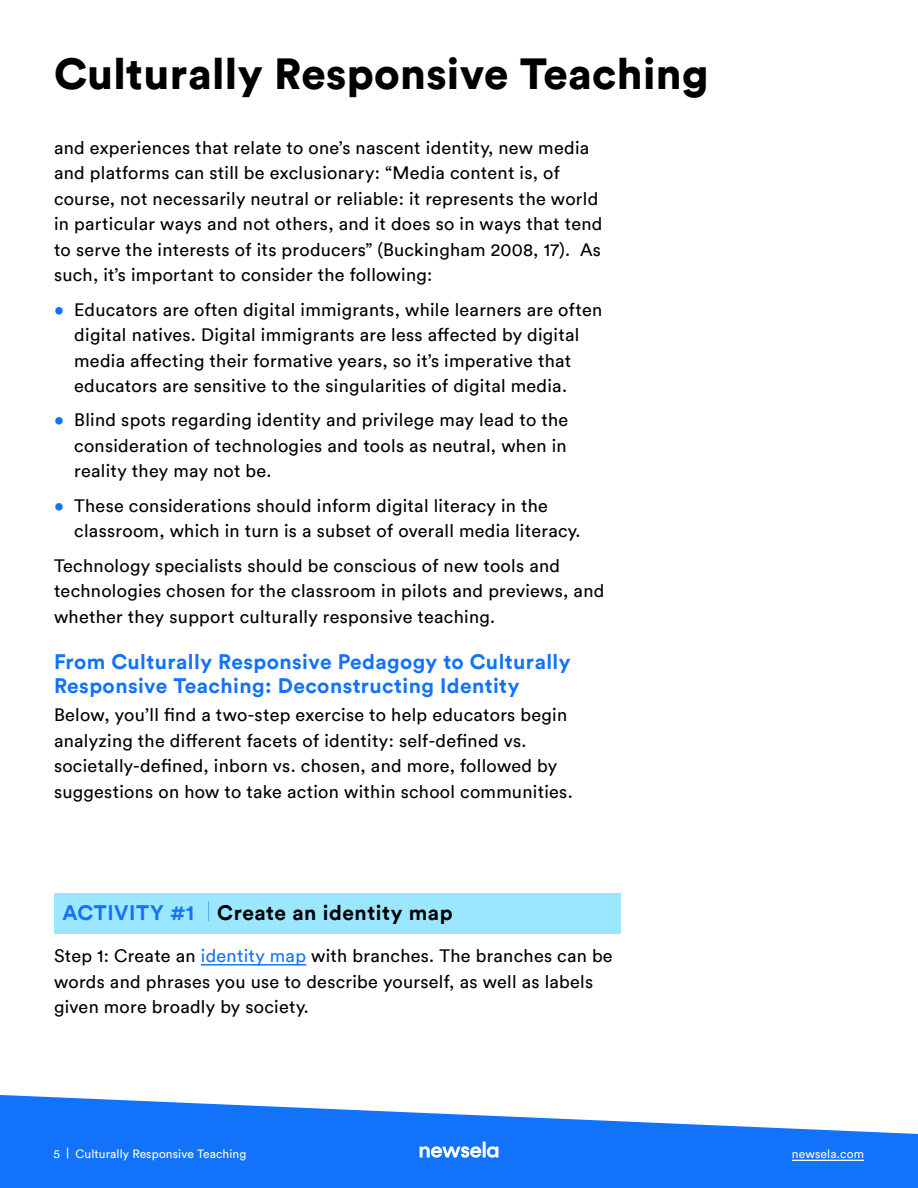
<style>
.page{position:relative;width:918px;height:1188px;background:#fff}
.page>*{position:absolute;margin:0;border:0;box-sizing:border-box;transform-origin:0 0}
.t1{font:900 43.5px "Circular";letter-spacing:.01em;color:#000}
.t2{font:700 21px/24px "Circular";letter-spacing:.02em;color:#1273fa}
.t3{font:700 21px "Circular";letter-spacing:.025em;color:#000}
.t4{font:18px/25.5px "Circular";letter-spacing:.015em;color:#000}
.t5{font:12px "Circular";letter-spacing:.01em;color:#fff}
.s1{color:#1273fa}
</style>
<div class="page">
<svg style="left:0;top:1095px;width:918px;height:93px;fill:#1273fa"></svg>
<svg style="left:420px;top:1142px;width:78px;height:16px"></svg>
<hr style="left:792px;top:1160px;width:72px;height:1px;background:#fff">
<div style="left:54px;top:893px;width:567px;height:41px;background:#9be7ff"></div>
<svg style="left:208px;top:901px;width:1px;height:20px"></svg>
<hr style="left:201px;top:964px;width:105px;height:2px;background:#1273fa">
<h1 class="t1" style="left:54px;top:45px;width:656px">Culturally Responsive Teaching</h1>
<p class="t4" style="left:54px;top:134px;width:550px">and experiences that relate to one’s nascent identity, new media and platforms can still be exclusionary: “Media content is, of course, not necessarily neutral or reliable: it represents the world in particular ways and not others, and it does so in ways that tend to serve the interests of its producers” (Buckingham 2008, 17). As such, it’s important to consider the following:</p>
<p class="t4" style="left:74px;top:296px;width:529px;text-indent:-20px"><span class="s1">•</span> Educators are often digital immigrants, while learners are often digital natives. Digital immigrants are less affected by digital media affecting their formative years, so it’s imperative that educators are sensitive to the singularities of digital media.</p>
<p class="t4" style="left:74px;top:407px;width:496px;text-align:justify;text-indent:-20px"><span class="s1">•</span> Blind spots regarding identity and privilege may lead to the consideration of technologies and tools as neutral, when in reality they may not be.</p>
<p class="t4" style="left:74px;top:493px;width:508px;text-indent:-20px"><span class="s1">•</span> These considerations should inform digital literacy in the classroom, which in turn is a subset of overall media literacy.</p>
<p class="t4" style="left:54px;top:553px;width:552px">Technology specialists should be conscious of new tools and technologies chosen for the classroom in pilots and previews, and whether they support culturally responsive teaching.</p>
<p class="t2" style="left:54px;top:649px;width:518px">From Culturally Responsive Pedagogy to Culturally<br>Responsive Teaching: Deconstructing Identity</p>
<p class="t4" style="left:54px;top:702px;width:520px">Below, you’ll find a two-step exercise to help educators begin analyzing the different facets of identity: self-defined vs. societally-defined, inborn vs. chosen, and more, followed by suggestions on how to take action within school communities.</p>
<p class="t3" style="left:63px;top:899px;width:392px"><span class="s1">ACTIVITY #1</span> Create an identity map</p>
<p class="t4" style="left:54px;top:943px;width:560px">Step 1: Create an <span class="s1">identity map</span> with branches. The branches can be words and phrases you use to describe yourself, as well as labels given more broadly by society.</p>
<p class="t5" style="left:53px;top:1147px;width:194px">5 | Culturally Responsive Teaching</p>
<p class="t5" style="left:792px;top:1147px;width:74px">newsela.com</p>
</div>
